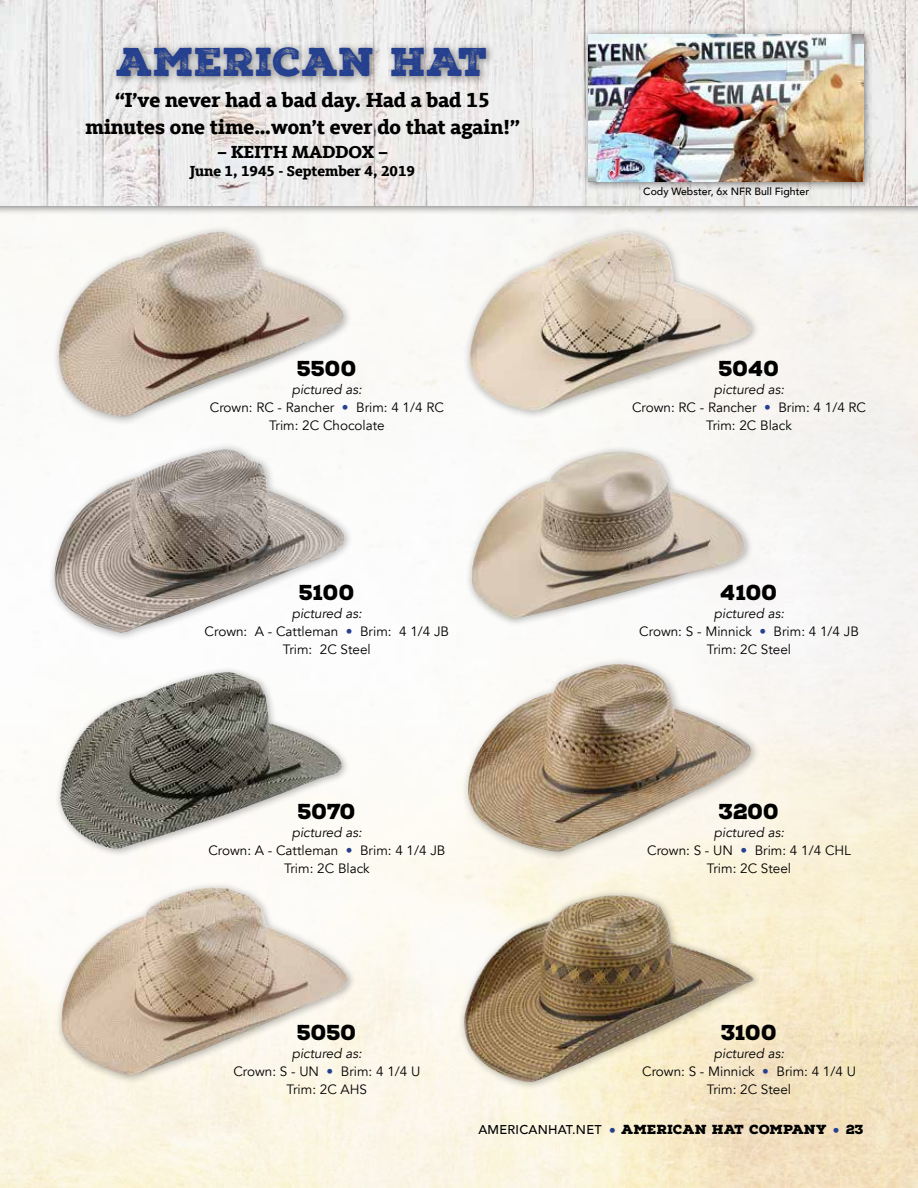
<style>
.page{position:relative;width:918px;height:1188px;background:#fff}
.page>*{position:absolute;margin:0;border:0;box-sizing:border-box;transform-origin:0 0}
.t1{font:39px "Nexa Rust Slab Black 2";color:#25408f}
.t2{font:800 21px/27px "Kievit Slab Offc Pro";letter-spacing:-.005em;color:#000;text-align:center}
.t3{font:900 21px "Nexa Rust Slab";letter-spacing:-.01em;color:#000}
.t4{font:800 18px "Kievit Slab Offc Pro";color:#000}
.t5{font:800 15px "Kievit Slab Offc Pro";color:#000}
.t6{font:13.5px/18px "Avenir";color:#000;text-align:center}
.t7{font:900 12.75px "Nexa Rust Slab";letter-spacing:.01em;color:#000}
.t8{font:500 10.5px "Avenir";color:#000}
.s1{font-style:italic}
.s2{color:#25408f}
.s3{font-family:"Avenir";font-weight:500}
.s4{font-family:"Kievit Slab Offc Pro";font-weight:800;color:#25408f}
</style>
<div class="page">
<div style="left:0;top:0;width:918px;height:215px;background:#000;opacity:.5"></div>
<img style="left:0;top:0;width:918px;height:206px">
<div style="left:110px;top:41px;width:386px;height:45px;background:#000;opacity:.5"></div>
<div style="left:463px;top:226px;width:297px;height:194px;background:#000;opacity:.3"></div>
<img style="left:470px;top:232px;width:282px;height:179px">
<div style="left:54px;top:666px;width:296px;height:191px;background:#000;opacity:.3"></div>
<img style="left:113px;top:672px;width:110px;height:35px">
<div style="left:55px;top:881px;width:302px;height:203px;background:#000;opacity:.3"></div>
<img style="left:61px;top:887px;width:154px;height:189px">
<div style="left:465px;top:445px;width:289px;height:183px;background:#fafaf8"></div>
<img style="left:471px;top:451px;width:275px;height:168px">
<div style="left:458px;top:889px;width:304px;height:202px;background:#000;opacity:.3"></div>
<img style="left:464px;top:895px;width:290px;height:188px">
<div style="left:461px;top:656px;width:300px;height:205px;background:#000;opacity:.3"></div>
<img style="left:468px;top:666px;width:257px;height:186px">
<div style="left:582px;top:28px;width:292px;height:163px;background:#000;opacity:.5"></div>
<img style="left:588px;top:35px;width:276px;height:147px">
<div style="left:52px;top:225px;width:301px;height:201px;background:#fbfaf8"></div>
<img style="left:58px;top:231px;width:286px;height:186px">
<img style="left:54px;top:449px;width:292px;height:184px">
<h1 class="t1" style="left:117px;top:36px;width:374px">AMERICAN HAT</h1>
<h2 class="t2" style="left:85px;top:86px;width:436px">“I’ve never had a bad day. Had a bad 15 minutes one time…won’t ever do that again!”</h2>
<h3 class="t4" style="left:217px;top:141px;width:173px">– KEITH MADDOX –</h3>
<p class="t5" style="left:190px;top:162px;width:226px">June 1, 1945 - September 4, 2019</p>
<h2 class="t3" style="left:297px;top:354px;width:61px">5500</h2>
<p class="t6" style="left:210px;top:380px;width:236px"><span class="s1">pictured as:<br></span>Crown: RC - Rancher <span class="s2">•</span> Brim: 4 1/4 RC<br>Trim: 2C Chocolate</p>
<h2 class="t3" style="left:299px;top:579px;width:57px">5100</h2>
<p class="t6" style="left:205px;top:605px;width:246px"><span class="s1">pictured as:<br></span>Crown: A - Cattleman <span class="s2">•</span> Brim: 4 1/4 JB<br>Trim: 2C Steel</p>
<h2 class="t3" style="left:298px;top:797px;width:60px">5070</h2>
<p class="t6" style="left:208px;top:824px;width:239px"><span class="s1">pictured as:<br></span>Crown: A - Cattleman <span class="s2">•</span> Brim: 4 1/4 JB<br>Trim: 2C Black</p>
<h2 class="t3" style="left:297px;top:1018px;width:61px">5050</h2>
<p class="t6" style="left:233px;top:1045px;width:189px"><span class="s1">pictured as:<br></span>Crown: S - UN <span class="s2">•</span> Brim: 4 1/4 U<br>Trim: 2C AHS</p>
<p class="t8" style="left:643px;top:183px;width:167px">Cody Webster, 6x NFR Bull Fighter</p>
<h2 class="t3" style="left:719px;top:354px;width:62px">5040</h2>
<p class="t6" style="left:632px;top:380px;width:236px"><span class="s1">pictured as:<br></span>Crown: RC - Rancher <span class="s2">•</span> Brim: 4 1/4 RC<br>Trim: 2C Black</p>
<h2 class="t3" style="left:721px;top:579px;width:58px">4100</h2>
<p class="t6" style="left:639px;top:605px;width:221px"><span class="s1">pictured as:<br></span>Crown: S - Minnick <span class="s2">•</span> Brim: 4 1/4 JB<br>Trim: 2C Steel</p>
<h2 class="t3" style="left:719px;top:797px;width:62px">3200</h2>
<p class="t6" style="left:647px;top:824px;width:205px"><span class="s1">pictured as:<br></span>Crown: S - UN <span class="s2">•</span> Brim: 4 1/4 CHL<br>Trim: 2C Steel</p>
<h2 class="t3" style="left:721px;top:1018px;width:57px">3100</h2>
<p class="t6" style="left:642px;top:1045px;width:215px"><span class="s1">pictured as:<br></span>Crown: S - Minnick <span class="s2">•</span> Brim: 4 1/4 U<br>Trim: 2C Steel</p>
<p class="t7" style="left:478px;top:1121px;width:387px"><span class="s3">AMERICANHAT.NET</span> <span class="s4">•</span> AMERICAN HAT COMPANY <span class="s4">•</span> 23</p>
</div>
